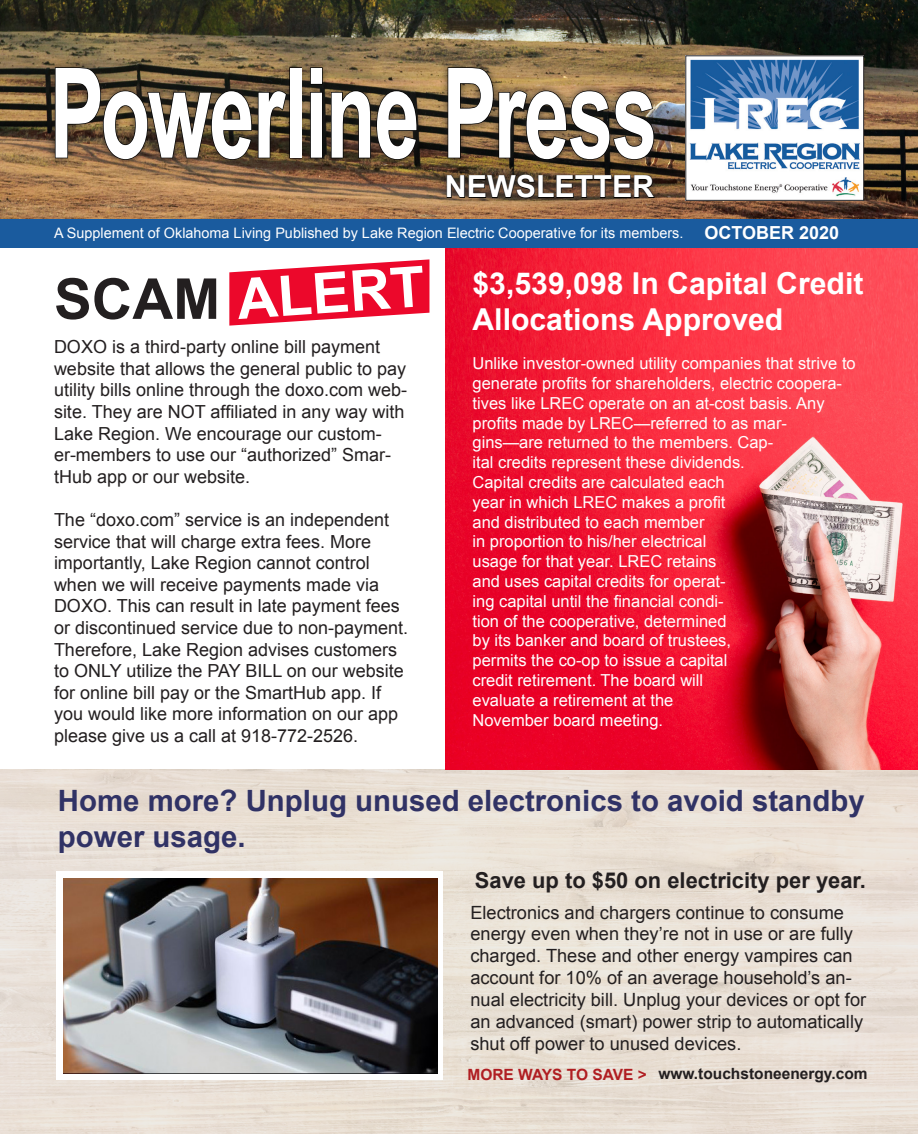
<style>
.page{position:relative;width:918px;height:1134px;background:#fff}
.page>*{position:absolute;margin:0;border:0;box-sizing:border-box;transform-origin:0 0}
.Headline{font:700 125.25px "Arial";letter-spacing:-.02em;color:#fff;scale:.65 1}
.t1{font:700 56.4px "Arial";color:#fff}
.t2{font:700 56.4px "Arial";color:#231f20}
.t3{font:700 30.45px "Arial";color:#fff}
.t4{font:700 30.15px "Arial";color:#fff}
.t5{font:700 29.4px/35.2px "Arial";color:#303265}
.t6{font:700 21.9px "Arial";color:#231f20}
.t7{font:18.15px/21.9px "Arial";color:#231f20}
.t8{font:18px/21.6px "Arial";color:#231f20}
.t9{font:700 18px "Arial";color:#fffffb}
.t10{font:700 18px "Arial";color:#fff}
.t11{font:16.5px/19.8px "Arial";color:#fff}
.t12{font:700 15.45px "Arial";color:#231f20}
.t13{font:700 15.45px "Arial";color:#b01e22}
.t14{font:14.4px "Arial";color:#fff}
</style>
<div class="page">
<img style="left:0;top:0;width:918px;height:219px">
<img style="left:687px;top:57px;width:175px;height:142px">
<div style="left:685px;top:55px;width:179px;height:146px;border:1px solid #231f20"></div>
<div style="left:46px;top:59px;width:617px;height:110px;background:#231f20;opacity:.75"></div>
<svg style="left:54px;top:67px;width:233px;height:93px"></svg>
<div style="left:289px;top:67px;width:13px;height:91px;border:1px solid #000"></div>
<svg style="left:310px;top:67px;width:13px;height:92px"></svg>
<svg style="left:330px;top:90px;width:88px;height:70px"></svg>
<svg style="left:447px;top:67px;width:208px;height:93px"></svg>
<div style="left:437px;top:166px;width:226px;height:42px;background:#231f20;opacity:.75"></div>
<svg style="left:446px;top:174px;width:209px;height:25px"></svg>
<div style="left:0;top:770px;width:918px;height:364px;background:#eae0d5"></div>
<div style="left:56px;top:871px;width:387px;height:209px;background:#fff"></div>
<img style="left:64px;top:879px;width:373px;height:195px">
<img style="left:445px;top:247px;width:473px;height:522px">
<div style="left:0;top:219px;width:918px;height:28px;background:#1a5b9e"></div>
<svg style="left:229px;top:259px;width:200px;height:67px"></svg>
<p class="Headline" style="left:50px;top:30px;width:936px">Powerline Press</p>
<p class="t3" style="left:445px;top:166px;width:211px">NEWSLETTER</p>
<p class="t9" style="left:772px;top:219px;width:134px">December 2019</p>
<p class="t14" style="left:54px;top:224px;width:631px">A Supplement of Oklahoma Living Published by Lake Region Electric Cooperative for its members.</p>
<p class="t10" style="left:704px;top:221px;width:136px">OCTOBER 2020</p>
<p class="t4" style="left:473px;top:263px;width:392px">$3,539,098 In Capital Credit</p>
<p class="t4" style="left:473px;top:299px;width:312px">Allocations Approved</p>
<p class="t11" style="left:472px;top:354px;width:385px">Unlike investor-owned utility companies that strive to generate profits for shareholders, electric coopera&shy;tives like LREC operate on an at-cost basis. Any profits made by LREC—referred to as mar&shy;gins—are returned to the members. Cap-<br>ital credits represent these dividends.<br>Capital credits are calculated each<br>year in which LREC makes a profit<br>and distributed to each member<br>in proportion to his/her electrical<br>usage for that year. LREC retains<br>and uses capital credits for operat-<br>ing capital until the financial condi-<br>tion of the cooperative, determined<br>by its banker and board of trustees,<br>permits the co-op to issue a capital<br>credit retirement. The board will<br>evaluate a retirement at the</p>
<p class="t11" style="left:472px;top:710px;width:192px">November board meeting.</p>
<p class="t1" style="left:234px;top:262px;width:190px;rotate:-4deg">ALERT</p>
<p class="t2" style="left:54px;top:261px;width:168px">SCAM</p>
<p class="t8" style="left:54px;top:336px;width:355px">DOXO is a third-party online bill payment website that allows the general public to pay utility bills online through the doxo.com web&shy;site. They are NOT affiliated in any way with Lake Region. We encourage our custom&shy;er-members to use our “authorized” Smar&shy;tHub app or our website.</p>
<p class="t8" style="left:54px;top:509px;width:356px">The “doxo.com” service is an independent service that will charge extra fees. More importantly, Lake Region cannot control when we will receive payments made via DOXO. This can result in late payment fees or discontinued service due to non-payment.<br>Therefore, Lake Region advises customers to ONLY utilize the PAY BILL on our website for online bill pay or the SmartHub app. If you would like more information on our app please give us a call at 918-772-2526.</p>
<p class="t5" style="left:58px;top:784px;width:808px">Home more? Unplug unused electronics to avoid standby power usage.</p>
<p class="t6" style="left:475px;top:865px;width:393px">Save up to $50 on electricity per year.</p>
<p class="t7" style="left:470px;top:901px;width:397px">Electronics and chargers continue to consume energy even when they’re not in use or are fully charged. These and other energy vampires can account for 10% of an average household’s an&shy;nual electricity bill. Unplug your devices or opt for an advanced (smart) power strip to automatically shut off power to unused devices.</p>
<p class="t13" style="left:468px;top:1064px;width:181px">MORE WAYS TO SAVE &gt;</p>
<p class="t12" style="left:658px;top:1063px;width:211px">www.touchstoneenergy.com</p>
</div>
